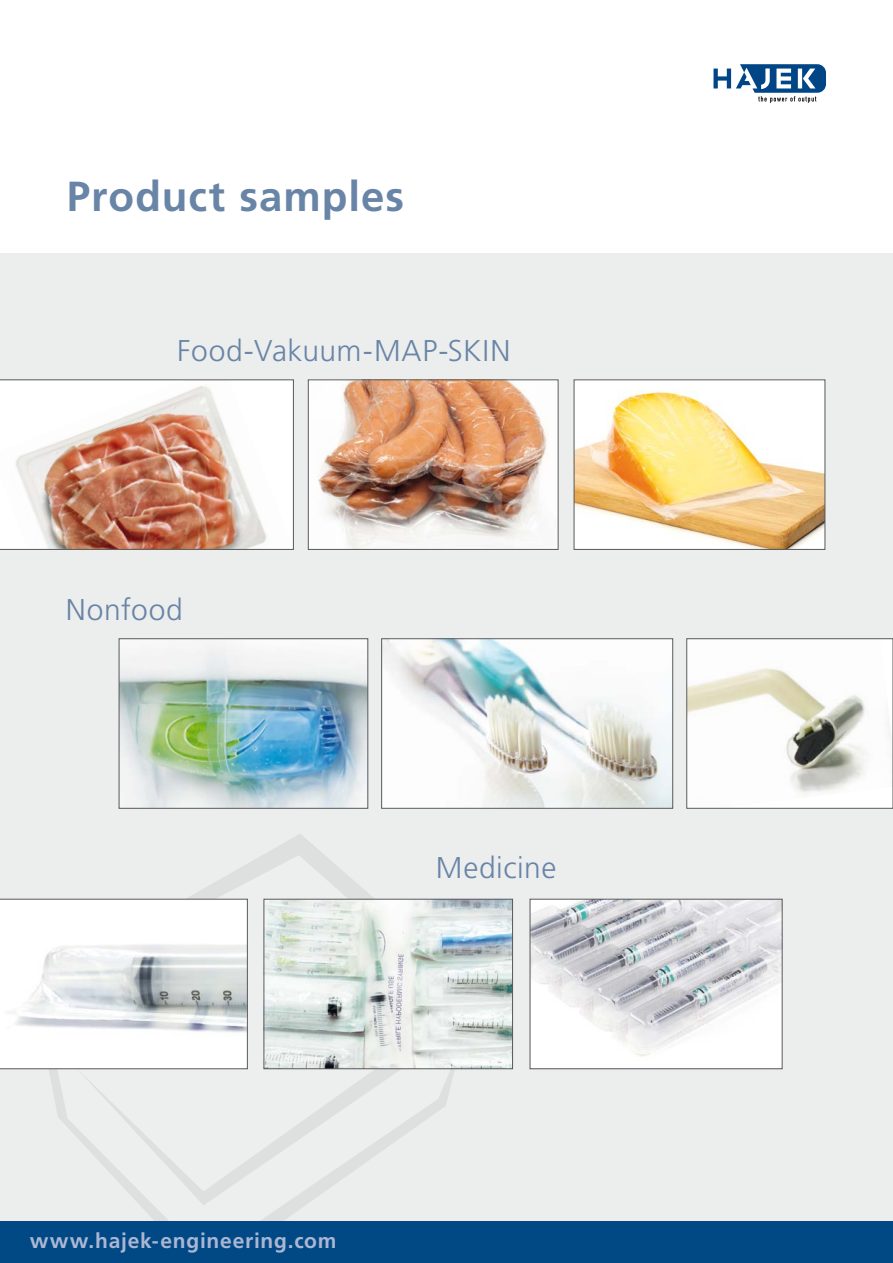
<style>
.page{position:relative;width:893px;height:1263px;background:#fff}
.page>*{position:absolute;margin:0;border:0;box-sizing:border-box;transform-origin:0 0}
.t1{font:700 42px "Frutiger";letter-spacing:.025em;color:#6884a6}
.t2{font:300 30px "Frutiger";letter-spacing:.02em;color:#6884a6}
.t3{font:700 21px "Frutiger";letter-spacing:.035em;color:#acb6d3}
</style>
<div class="page">
<div style="left:0;top:253px;width:893px;height:986px;background:#eceded"></div>
<svg style="left:10px;top:834px;width:486px;height:387px"></svg>
<div style="left:0;top:1221px;width:893px;height:42px;background:#004985"></div>
<img style="left:688px;top:640px;width:203px;height:166px">
<div style="left:686px;top:638px;width:207px;height:170px;border:1px solid #58585a"></div>
<img style="left:121px;top:640px;width:245px;height:166px">
<div style="left:119px;top:638px;width:249px;height:170px;border:1px solid #58585a"></div>
<img style="left:0;top:380px;width:294px;height:170px">
<img style="left:532px;top:901px;width:248px;height:166px">
<div style="left:530px;top:899px;width:252px;height:170px;border:1px solid #58585a"></div>
<img style="left:576px;top:382px;width:247px;height:166px">
<div style="left:574px;top:380px;width:251px;height:170px;border:1px solid #58585a"></div>
<img style="left:310px;top:382px;width:246px;height:166px">
<div style="left:308px;top:380px;width:250px;height:170px;border:1px solid #58585a"></div>
<img style="left:266px;top:901px;width:245px;height:166px">
<div style="left:264px;top:899px;width:249px;height:170px;border:1px solid #58585a"></div>
<svg style="left:0;top:899px;width:248px;height:170px"></svg>
<img style="left:383px;top:640px;width:288px;height:166px">
<div style="left:381px;top:638px;width:292px;height:170px;border:1px solid #58585a"></div>
<svg style="left:713px;top:64px;width:113px;height:39px"></svg>
<h1 class="t1" style="left:67px;top:172px;width:339px">Product samples</h1>
<p class="t2" style="left:177px;top:333px;width:335px">Food-Vakuum-MAP-SKIN</p>
<p class="t2" style="left:66px;top:593px;width:118px">Nonfood</p>
<p class="t2" style="left:436px;top:850px;width:122px">Medicine</p>
<p class="t3" style="left:30px;top:1228px;width:308px">www.hajek-engineering.com</p>
</div>
